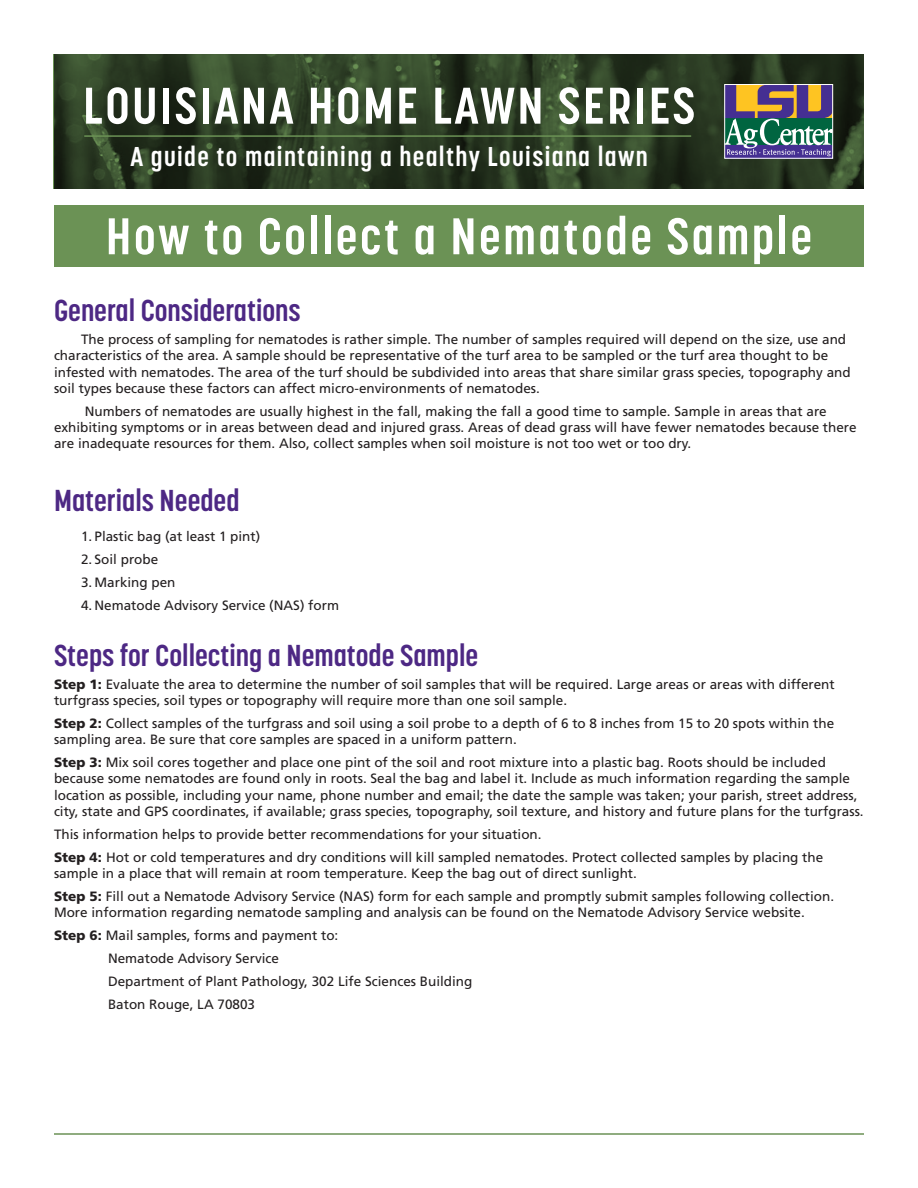
<style>
.page{position:relative;width:918px;height:1188px;background:#fff}
.page>*{position:absolute;margin:0;border:0;box-sizing:border-box;transform-origin:0 0}
.Subject_title{font:700 51px "Korolev Condensed";letter-spacing:.05em;color:#fff}
.Heading{font:700 30px "Korolev Condensed";color:#4d2884}
.Title_2{font:700 27px "Korolev Condensed";letter-spacing:.05em;color:#fff}
.Steps{font:13.5px/16.2px "Frutiger LT Std";color:#231f20}
.Body_text{font:13.5px/16.2px "Frutiger LT Std";color:#231f20}
.s1{font-weight:900}
</style>
<div class="page">
<svg style="left:54px;top:54px;width:810px;height:135px;background:#2b3c23"></svg>
<hr style="left:84px;top:135px;width:607px;height:2px;background:#6b9255">
<div style="left:725px;top:145px;width:108px;height:13px;background:#452f92"></div>
<svg style="left:726px;top:86px;width:105px;height:70px"></svg>
<div style="left:724px;top:84px;width:109px;height:75px;border:1px solid #fff"></div>
<div style="left:54px;top:205px;width:810px;height:62px;background:#6b9255"></div>
<hr style="left:54px;top:1133px;width:810px;height:2px;background:#6b9255">
<h1 class="Subject_title" style="left:83px;top:76px;width:613px">LOUISIANA HOME LAWN SERIES</h1>
<h2 class="Title_2" style="left:130px;top:140px;width:519px">A guide to maintaining a healthy Louisiana lawn</h2>
<h3 class="Subject_title" style="left:106px;top:206px;width:708px">How to Collect a Nematode Sample</h3>
<h4 class="Heading" style="left:54px;top:293px;width:248px">General Considerations</h4>
<p class="Body_text" style="left:54px;top:331px;width:798px;text-indent:27px">The process of sampling for nematodes is rather simple. The number of samples required will depend on the size, use and characteristics of the area. A sample should be representative of the turf area to be sampled or the turf area thought to be infested with nematodes. The area of the turf should be subdivided into areas that share similar grass species, topography and soil types because these factors can affect micro-environments of nematodes.</p>
<p class="Body_text" style="left:54px;top:403px;width:804px;text-indent:31px">Numbers of nematodes are usually highest in the fall, making the fall a good time to sample. Sample in areas that are exhibiting symptoms or in areas between dead and injured grass. Areas of dead grass will have fewer nematodes because there are inadequate resources for them. Also, collect samples when soil moisture is not too wet or too dry.</p>
<h4 class="Heading" style="left:54px;top:483px;width:187px">Materials Needed</h4>
<p class="Steps" style="left:81px;top:528px;width:181px">1. Plastic bag (at least 1 pint)</p>
<p class="Steps" style="left:81px;top:551px;width:79px">2. Soil probe</p>
<p class="Steps" style="left:81px;top:574px;width:96px">3. Marking pen</p>
<p class="Steps" style="left:81px;top:597px;width:260px">4. Nematode Advisory Service (NAS) form</p>
<h4 class="Heading" style="left:54px;top:638px;width:426px">Steps for Collecting a Nematode Sample</h4>
<p class="Steps" style="left:54px;top:676px;width:782px"><span class="s1">Step 1:</span> Evaluate the area to determine the number of soil samples that will be required. Large areas or areas with different turfgrass species, soil types or topography will require more than one soil sample.</p>
<p class="Steps" style="left:54px;top:715px;width:782px"><span class="s1">Step 2:</span> Collect samples of the turfgrass and soil using a soil probe to a depth of 6 to 8 inches from 15 to 20 spots within the sampling area. Be sure that core samples are spaced in a uniform pattern.</p>
<p class="Steps" style="left:54px;top:754px;width:811px"><span class="s1">Step 3:</span> Mix soil cores together and place one pint of the soil and root mixture into a plastic bag. Roots should be included because some nematodes are found only in roots. Seal the bag and label it. Include as much information regarding the sample location as possible, including your name, phone number and email; the date the sample was taken; your parish, street address, city, state and GPS coordinates, if available; grass species, topography, soil texture, and history and future plans for the turfgrass.</p>
<p class="Steps" style="left:54px;top:826px;width:489px">This information helps to provide better recommendations for your situation.</p>
<p class="Steps" style="left:54px;top:849px;width:771px"><span class="s1">Step 4:</span> Hot or cold temperatures and dry conditions will kill sampled nematodes. Protect collected samples by placing the sample in a place that will remain at room temperature. Keep the bag out of direct sunlight.</p>
<p class="Steps" style="left:54px;top:888px;width:782px"><span class="s1">Step 5:</span> Fill out a Nematode Advisory Service (NAS) form for each sample and promptly submit samples following collection.<br>More information regarding nematode sampling and analysis can be found on the Nematode Advisory Service website.</p>
<p class="Steps" style="left:54px;top:927px;width:286px"><span class="s1">Step 6:</span> Mail samples, forms and payment to:</p>
<p class="Steps" style="left:108px;top:950px;width:173px">Nematode Advisory Service</p>
<p class="Steps" style="left:108px;top:973px;width:366px">Department of Plant Pathology, 302 Life Sciences Building</p>
<p class="Steps" style="left:108px;top:996px;width:149px">Baton Rouge, LA 70803</p>
</div>
